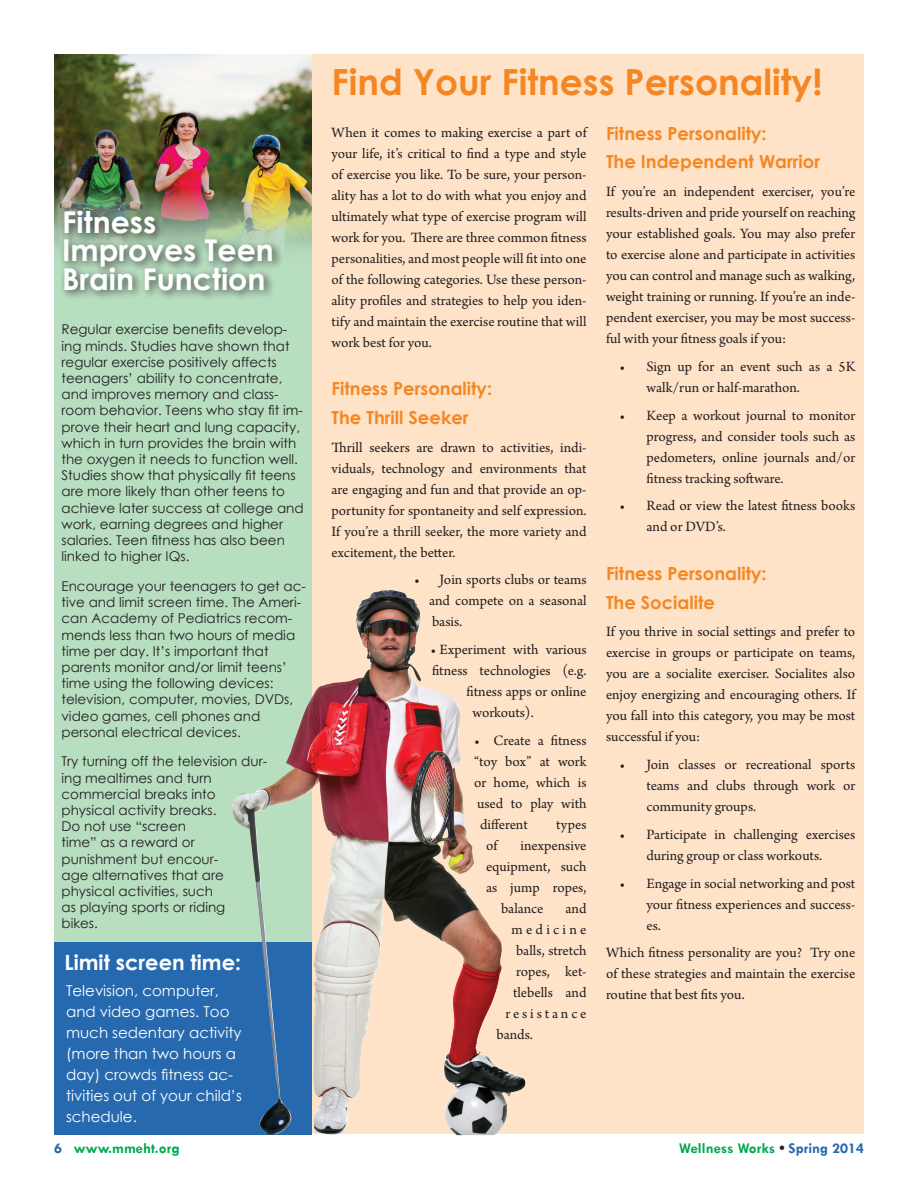
<style>
.page{position:relative;width:918px;height:1188px;background:#fff}
.page>*{position:absolute;margin:0;border:0;box-sizing:border-box;transform-origin:0 0}
.t1{font:700 36px "Century Gothic";color:#f58723}
.t2{font:700 30px/28.5px "Century Gothic";color:#fff}
.t3{font:700 21px "Century Gothic";color:#fff}
.t4{font:700 18px/28.5px "Century Gothic";color:#f58723}
.t5{font:15px/21px "Arno Pro";color:#231f20;text-align:justify}
.t6{font:15px/21px "Century Gothic";color:#fff}
.t7{font:700 15px "Tw Cen";color:#00a94e}
.t8{font:15px "Arno Pro";letter-spacing:.19em;color:#231f20}
.t9{font:15px "Arno Pro";letter-spacing:.22em;color:#231f20}
.t10{font:13.5px/16.2px "Century Gothic";color:#231f20}
.s1{color:#2769af}
.s2{color:#231f20}
</style>
<div class="page">
<div style="left:228px;top:54px;width:636px;height:1079px;background:#fee3c9"></div>
<div style="left:54px;top:55px;width:258px;height:1071px;background:#b8dec0"></div>
<img style="left:54px;top:54px;width:258px;height:196px">
<div style="left:54px;top:942px;width:258px;height:192px;background:#2769af"></div>
<div style="left:60px;top:206px;width:224px;height:95px;background:#231f20;opacity:.75"></div>
<img style="left:225px;top:592px;width:285px;height:544px">
<h2 class="t2" style="left:62px;top:206px;width:213px">Fitness<br>Improves Teen<br>Brain Function</h2>
<p class="t10" style="left:62px;top:321px;width:244px">Regular exercise benefits develop&shy;ing minds. Studies have shown that regular exercise positively affects teenagers’ ability to concentrate, and improves memory and class&shy;room behavior. Teens who stay fit im&shy;prove their heart and lung capacity, which in turn provides the brain with the oxygen it needs to function well.<br>Studies show that physically fit teens are more likely than other teens to achieve later success at college and work, earning degrees and higher salaries. Teen fitness has also been linked to higher IQs.</p>
<p class="t10" style="left:62px;top:578px;width:246px">Encourage your teenagers to get ac&shy;tive and limit screen time. The Ameri&shy;can Academy of Pediatrics recom&shy;mends less than two hours of media time per day. It’s important that parents monitor and/or limit teens’ time using the following devices: television, computer, movies, DVDs, video games, cell phones and personal electrical devices.</p>
<p class="t10" style="left:62px;top:753px;width:207px">Try turning off the television dur&shy;ing mealtimes and turn commercial breaks into physical activity breaks.<br>Do not use “screen<br>time” as a reward or punishment but encour-<br>age alternatives that are physical activities, such<br>as playing sports or riding<br>bikes.</p>
<h3 class="t3" style="left:65px;top:946px;width:178px">Limit screen time:</h3>
<p class="t6" style="left:66px;top:980px;width:177px">Television, computer, and video games. Too much sedentary activity (more than two hours a day) crowds fitness ac&shy;tivities out of your child’s schedule.</p>
<h1 class="t1" style="left:332px;top:54px;width:493px">Find Your Fitness Personality!</h1>
<p class="t5" style="left:332px;top:122px;width:257px">When it comes to making exercise a part of your life, it’s critical to find a type and style of exercise you like. To be sure, your person&shy;ality has a lot to do with what you enjoy and ultimately what type of exercise program will work for you. There are three common fitness personalities, and most people will fit into one of the following categories. Use these person&shy;ality profiles and strategies to help you iden&shy;tify and maintain the exercise routine that will work best for you.</p>
<p class="t4" style="left:332px;top:374px;width:162px">Fitness Personality:<br>The Thrill Seeker</p>
<p class="t5" style="left:332px;top:437px;width:257px">Thrill seekers are drawn to activities, indi&shy;viduals, technology and environments that are engaging and fun and that provide an op&shy;portunity for spontaneity and self expression.<br>If you’re a thrill seeker, the more variety and excitement, the better.</p>
<p class="t5" style="left:429px;top:570px;width:159px;text-indent:-15px">• Join sports clubs or teams and compete on a seasonal basis.</p>
<p class="t5" style="left:431px;top:640px;width:157px">• Experiment with various</p>
<p class="t5" style="left:432px;top:661px;width:156px">fitness technologies (e.g.</p>
<p class="t5" style="left:467px;top:682px;width:121px">fitness apps or online</p>
<p class="t5" style="left:473px;top:703px;width:63px">workouts).</p>
<p class="t5" style="left:474px;top:731px;width:114px">• Create a fitness</p>
<p class="t5" style="left:474px;top:752px;width:114px">“toy box” at work</p>
<p class="t5" style="left:474px;top:773px;width:114px">or home, which is</p>
<p class="t5" style="left:477px;top:794px;width:111px">used to play with</p>
<p class="t5" style="left:480px;top:815px;width:49px">different</p>
<p class="t5" style="left:556px;top:815px;width:32px">types</p>
<p class="t5" style="left:486px;top:836px;width:13px">of</p>
<p class="t5" style="left:521px;top:836px;width:67px">inexpensive</p>
<p class="t5" style="left:486px;top:857px;width:102px">equipment, such</p>
<p class="t5" style="left:486px;top:878px;width:102px">as jump ropes,</p>
<p class="t5" style="left:501px;top:899px;width:44px">balance</p>
<p class="t5" style="left:566px;top:899px;width:22px">and</p>
<p class="t9" style="left:512px;top:921px;width:76px">medicine</p>
<p class="t5" style="left:516px;top:941px;width:72px">balls, stretch</p>
<p class="t5" style="left:516px;top:962px;width:72px">ropes, ket-</p>
<p class="t5" style="left:513px;top:983px;width:75px">tlebells and</p>
<p class="t8" style="left:506px;top:1005px;width:82px">resistance</p>
<p class="t5" style="left:497px;top:1025px;width:38px">bands.</p>
<p class="t4" style="left:606px;top:118px;width:216px">Fitness Personality:<br>The Independent Warrior</p>
<p class="t5" style="left:606px;top:182px;width:251px">If you’re an independent exerciser, you’re results-driven and pride yourself on reaching your established goals. You may also prefer to exercise alone and participate in activities you can control and manage such as walking, weight training or running. If you’re an inde&shy;pendent exerciser, you may be most success&shy;ful with your fitness goals if you:</p>
<p class="t5" style="left:646px;top:357px;width:210px;text-indent:-27px">• Sign up for an event such as a 5K walk/run or half-marathon.</p>
<p class="t5" style="left:646px;top:405px;width:210px;text-indent:-27px">• Keep a workout journal to monitor progress, and consider tools such as pedometers, online journals and/or fitness tracking software.</p>
<p class="t5" style="left:646px;top:496px;width:210px;text-indent:-27px">• Read or view the latest fitness books and or DVD’s.</p>
<p class="t4" style="left:606px;top:559px;width:162px">Fitness Personality:<br>The Socialite</p>
<p class="t5" style="left:606px;top:622px;width:251px">If you thrive in social settings and prefer to exercise in groups or participate on teams, you are a socialite exerciser. Socialites also enjoy energizing and encouraging others. If you fall into this category, you may be most successful if you:</p>
<p class="t5" style="left:646px;top:755px;width:210px;text-indent:-27px">• Join classes or recreational sports teams and clubs through work or community groups.</p>
<p class="t5" style="left:620px;top:825px;width:237px;text-align:center">• Participate in challenging exercises during group or class workouts.</p>
<p class="t5" style="left:646px;top:873px;width:210px;text-indent:-27px">• Engage in social networking and post your fitness experiences and success&shy;es.</p>
<p class="t5" style="left:606px;top:943px;width:251px">Which fitness personality are you? Try one of these strategies and maintain the exercise routine that best fits you.</p>
<p class="t7" style="left:54px;top:1139px;width:127px"><span class="s1">6</span> www.mmeht.org</p>
<p class="t7" style="left:679px;top:1139px;width:187px">Wellness Works <span class="s2">•</span> <span class="s1">Spring 2014</span></p>
</div>
